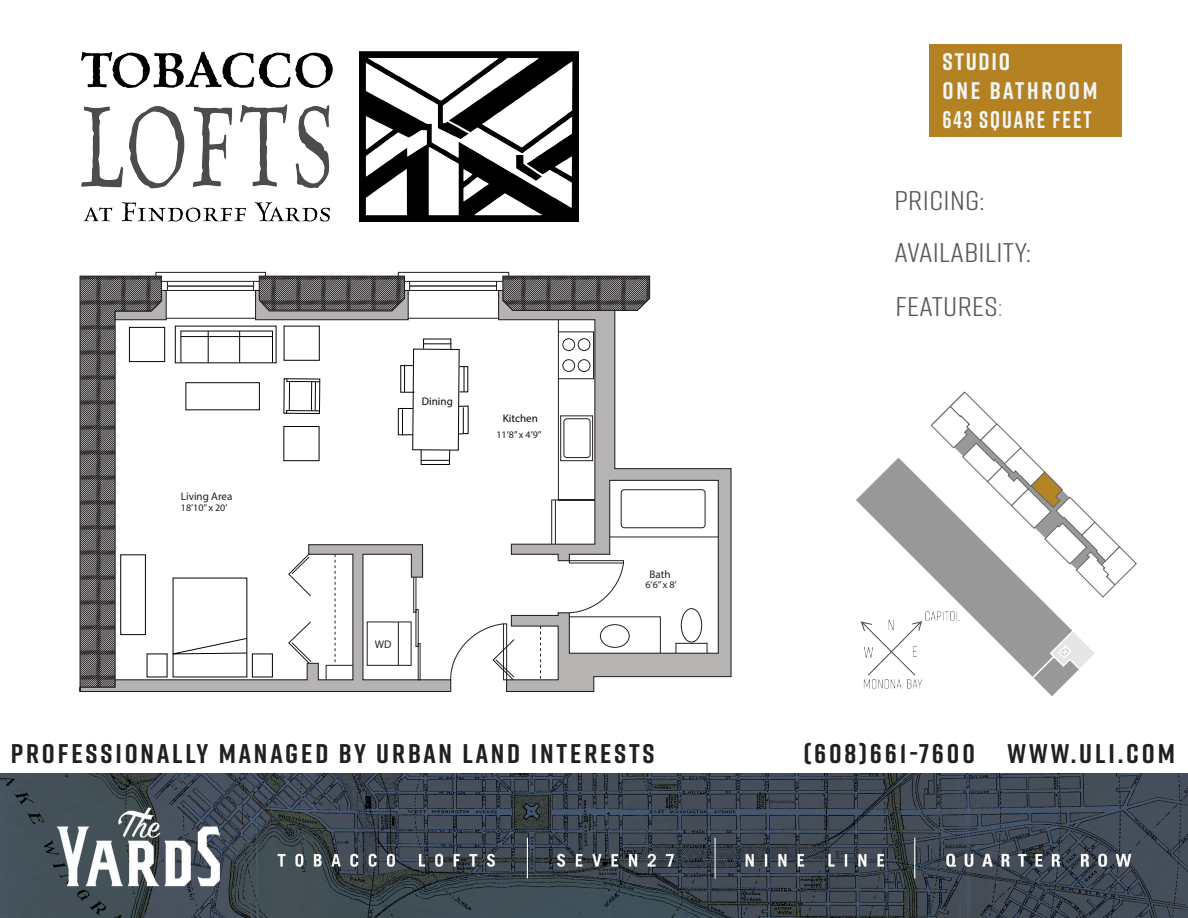
<style>
.page{position:relative;width:1188px;height:918px;background:#fff}
.page>*{position:absolute;margin:0;border:0;box-sizing:border-box;transform-origin:0 0}
.t1{font:700 27px "Rift";letter-spacing:.1em;color:#231f20;scale:1.07 1}
.t2{font:27px "Rift";letter-spacing:.01em;color:#595959;scale:1.17 1}
.t3{font:700 24px "Rift";letter-spacing:.09em;color:#f4f5f5;scale:.91 1}
.t4{font:700 24px "Rift";letter-spacing:.11em;color:#f4f5f5}
.t5{font:700 24px "Rift";letter-spacing:.09em;color:#f4f5f5;scale:1.04 1}
.t6{font:11.1px "Myriad Pro";color:#211e1e}
.t7{font:11.1px "Myriad Pro";color:#050504}
.t8{font:10.05px "Myriad Pro";color:#211e1e}
.s1{color:#a1a2a3}
</style>
<div class="page">
<svg style="left:930px;top:391px;width:207px;height:207px"></svg>
<svg style="left:856px;top:455px;width:219px;height:220px"></svg>
<svg style="left:1031px;top:644px;width:51px;height:52px"></svg>
<div style="left:929px;top:44px;width:192px;height:93px;background:#b48223"></div>
<svg style="left:506px;top:468px;width:226px;height:224px"></svg>
<svg style="left:79px;top:688px;width:373px;height:4px"></svg>
<div style="left:156px;top:272px;width:110px;height:4px;border:1px solid #231f20"></div>
<div style="left:398px;top:272px;width:111px;height:4px;border:1px solid #231f20"></div>
<div style="left:676px;top:643px;width:31px;height:11px;border:1px solid #231f20"></div>
<div style="left:681px;top:608px;width:21px;height:34px;border:1px solid #231f20;border-radius:50%"></div>
<hr style="left:610px;top:537px;width:108px;height:1px;background:#231f20">
<div style="left:621px;top:489px;width:84px;height:39px;border:1px solid #231f20;border-radius:3px"></div>
<svg style="left:79px;top:275px;width:582px;height:413px"></svg>
<hr style="left:398px;top:622px;width:1px;height:43px;background:#231f20">
<img style="left:81px;top:52px;width:497px;height:169px">
<img style="left:856px;top:609px;width:103px;height:80px">
<img style="left:0;top:773px;width:1188px;height:145px">
<p class="t6" style="left:181px;top:489px;width:53px">Living Area</p>
<p class="t8" style="left:181px;top:502px;width:48px">18’10’’ x 20’</p>
<p class="t7" style="left:422px;top:395px;width:33px">Dining</p>
<p class="t7" style="left:503px;top:412px;width:37px">Kitchen</p>
<p class="t8" style="left:497px;top:429px;width:47px">11’8’’ x 4’9’’</p>
<p class="t6" style="left:375px;top:638px;width:18px">WD</p>
<p class="t6" style="left:650px;top:567px;width:23px">Bath</p>
<p class="t8" style="left:646px;top:578px;width:33px">6’6’’ x 8’</p>
<p class="t1" style="left:11px;top:735px;width:603px">PROFESSIONALLY MANAGED BY URBAN LAND INTERESTS</p>
<p class="t5" style="left:943px;top:45px;width:67px">STUDIO</p>
<p class="t4" style="left:943px;top:74px;width:156px">ONE BATHROOM</p>
<p class="t3" style="left:943px;top:102px;width:165px">643 SQUARE FEET</p>
<p class="t2" style="left:894px;top:181px;width:79px">PRICING:</p>
<p class="t2" style="left:894px;top:234px;width:118px">AVAILABILITY:</p>
<p class="t2" style="left:895px;top:287px;width:93px">FEATURES<span class="s1">:</span></p>
<p class="t1" style="left:804px;top:735px;width:349px">(608)661-7600 WWW.ULI.COM</p>
</div>
